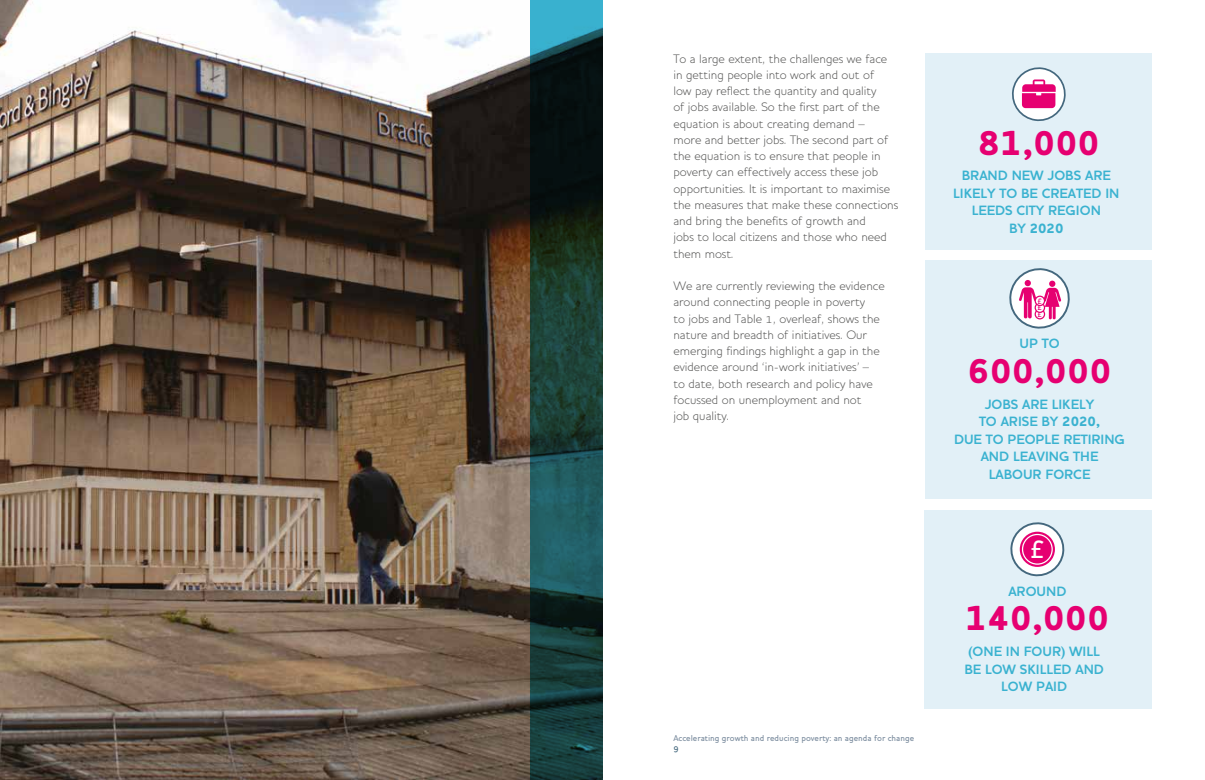
<style>
.page{position:relative;width:1205px;height:780px;background:#fff}
.page>*{position:absolute;margin:0;border:0;box-sizing:border-box;transform-origin:0 0}
.t1{font:900 35px "Houschka";letter-spacing:.02em;color:#e60071}
.t2{font:500 25.5px "Houschka Alternate";color:#fff}
.t3{font:700 13.75px/17.5px "Houschka Alternate";color:#3ab2d0;text-align:center}
.t4{font:900 13.75px "Houschka";color:#3ab2d0}
.t5{font:300 12.5px/16.2px "Houschka Alternate";color:#575756}
.t6{font:500 8.75px "Houschka Alternate";color:#7d8ea0}
.t7{font:500 8.75px "Houschka Alternate";color:#44687e}
.t8{font:500 7.88px "Houschka Alternate";color:#e60071}
.s1{font-family:"Houschka Alternate";font-weight:700}
.s2{font-family:"Houschka";font-weight:900}
</style>
<div class="page">
<img style="left:0;top:0;width:530px;height:780px">
<svg style="left:530px;top:0;width:72px;height:780px;background:#183d3c"></svg>
<div style="left:925px;top:53px;width:227px;height:196px;background:#e2f0f7"></div>
<svg style="left:1012px;top:67px;width:54px;height:55px"></svg>
<div style="left:925px;top:260px;width:227px;height:239px;background:#e2f0f7"></div>
<svg style="left:1009px;top:268px;width:61px;height:61px"></svg>
<svg style="left:1035px;top:309px;width:9px;height:10px"></svg>
<div style="left:1034px;top:309px;width:11px;height:10px;border:1px solid #e60071;border-radius:50%"></div>
<svg style="left:1035px;top:303px;width:9px;height:9px"></svg>
<div style="left:1034px;top:302px;width:11px;height:11px;border:1px solid #e60071;border-radius:50%"></div>
<svg style="left:1035px;top:296px;width:9px;height:9px"></svg>
<div style="left:1034px;top:295px;width:11px;height:11px;border:1px solid #e60071;border-radius:50%"></div>
<div style="left:924px;top:510px;width:228px;height:199px;background:#e2f0f7"></div>
<svg style="left:1010px;top:522px;width:55px;height:55px"></svg>
<svg style="left:1020px;top:531px;width:35px;height:36px"></svg>
<div style="left:1022px;top:534px;width:30px;height:30px;background:#e60071;border-radius:50%"></div>
<div style="left:1022px;top:534px;width:31px;height:30px;border:1px solid #fff;border-radius:50%"></div>
<p class="t5" style="left:673px;top:50px;width:226px">To a large extent, the challenges we face in getting people into work and out of<br>low pay reflect the quantity and quality<br>of jobs available. So the first part of the equation is about creating demand –<br>more and better jobs. The second part of the equation is to ensure that people in poverty can effectively access these job opportunities. It is important to maximise the measures that make these connections and bring the benefits of growth and<br>jobs to local citizens and those who need them most.</p>
<p class="t5" style="left:673px;top:278px;width:213px">We are currently reviewing the evidence around connecting people in poverty<br>to jobs and Table 1, overleaf, shows the nature and breadth of initiatives. Our emerging findings highlight a gap in the evidence around ‘in-work initiatives’ –<br>to date, both research and policy have focussed on unemployment and not<br>job quality.</p>
<p class="t6" style="left:673px;top:732px;width:242px">Accelerating growth and reducing poverty: an agenda for change</p>
<p class="t7" style="left:673px;top:742px;width:7px">9</p>
<h1 class="t1" style="left:978px;top:122px;width:123px">81,000</h1>
<p class="t3" style="left:953px;top:166px;width:168px">BRAND NEW JOBS ARE<br>LIKELY TO BE CREATED IN<br>LEEDS CITY REGION</p>
<p class="t4" style="left:1009px;top:220px;width:56px"><span class="s1">BY</span> 2020</p>
<p class="t8" style="left:1037px;top:296px;width:6px">£</p>
<p class="t8" style="left:1037px;top:303px;width:6px">£</p>
<p class="t8" style="left:1037px;top:309px;width:6px">£</p>
<p class="t3" style="left:1019px;top:334px;width:42px">UP TO</p>
<h1 class="t1" style="left:968px;top:350px;width:145px">600,000</h1>
<p class="t3" style="left:954px;top:395px;width:172px">JOBS ARE LIKELY<br>TO ARISE BY <span class="s2">2020,<br></span>DUE TO PEOPLE RETIRING<br>AND LEAVING THE<br>LABOUR FORCE</p>
<h2 class="t2" style="left:1030px;top:534px;width:15px">£</h2>
<p class="t3" style="left:1008px;top:583px;width:60px">AROUND</p>
<h1 class="t1" style="left:965px;top:597px;width:145px">140,000</h1>
<p class="t3" style="left:964px;top:643px;width:141px">(ONE IN FOUR) WILL<br>BE LOW SKILLED AND<br>LOW PAID</p>
</div>
